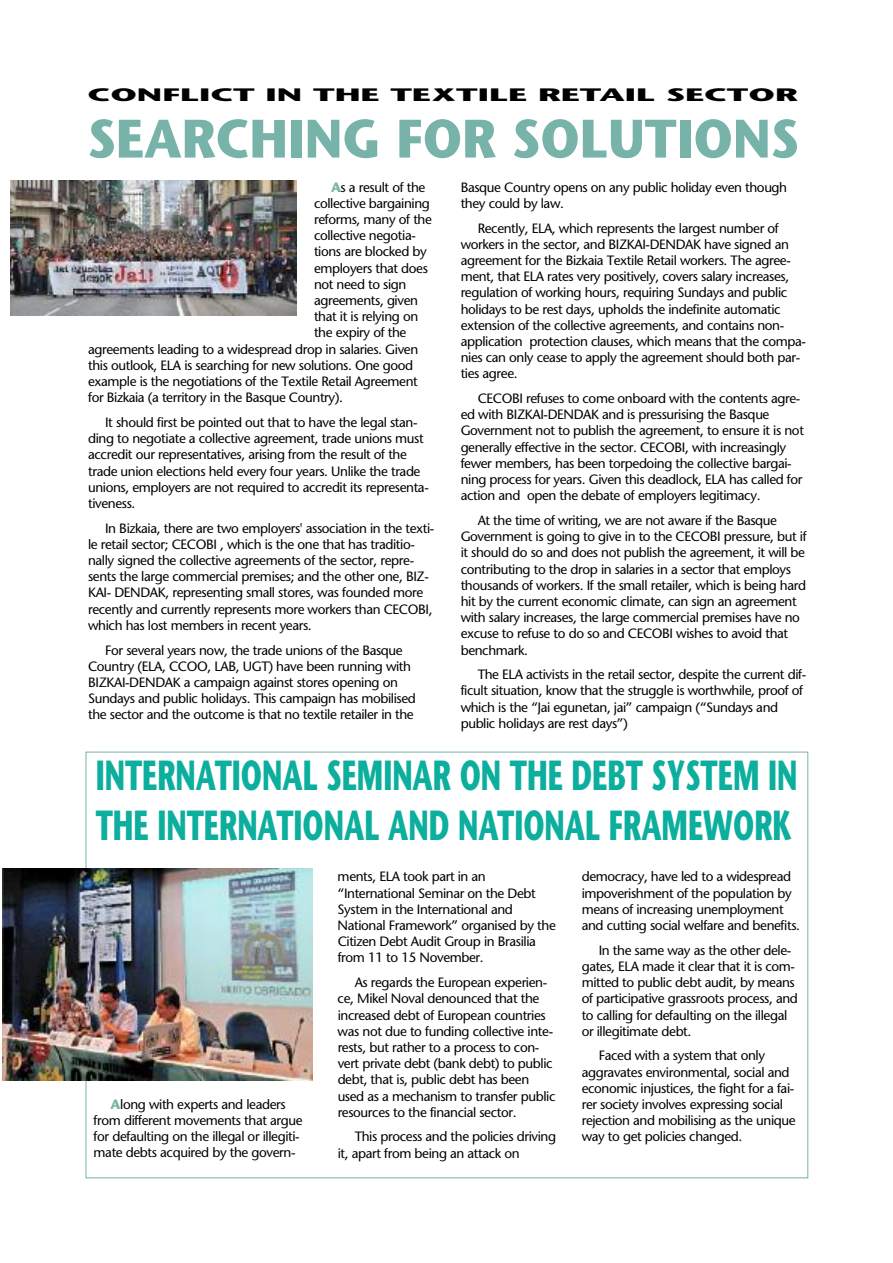
<style>
.page{position:relative;width:893px;height:1263px;background:#fff}
.page>*{position:absolute;margin:0;border:0;box-sizing:border-box;transform-origin:0 0}
.t1{font:700 54px "Stone Sans";color:#78b3aa;scale:.94 1}
.t2{font:700 42px/50.4px "Stone Sans";color:#0cae9d;scale:.65 1}
.t3{font:700 18px "Stone Sans";color:#000;scale:1.9 1}
.t4{font:13.5px/16.2px "Stone Sans";letter-spacing:-.03em;color:#000}
.s1{font-weight:700;color:#78b3aa}
</style>
<div class="page">
<img style="left:2px;top:868px;width:310px;height:213px">
<img style="left:10px;top:181px;width:286px;height:134px">
<h3 class="t3" style="left:88px;top:88px;width:375px">CONFLICT IN THE TEXTILE RETAIL SECTOR</h3>
<h1 class="t1" style="left:88px;top:118px;width:758px">SEARCHING FOR SOLUTIONS</h1>
<p class="t4" style="left:331px;top:180px;width:96px"><span class="s1">A</span>s a result of the</p>
<p class="t4" style="left:314px;top:196px;width:117px">collective bargaining</p>
<p class="t4" style="left:314px;top:213px;width:119px">reforms, many of the</p>
<p class="t4" style="left:314px;top:229px;width:103px">collective negotia-</p>
<p class="t4" style="left:314px;top:245px;width:114px">tions are blocked by</p>
<p class="t4" style="left:314px;top:261px;width:115px">employers that does</p>
<p class="t4" style="left:314px;top:277px;width:94px">not need to sign</p>
<p class="t4" style="left:314px;top:294px;width:106px">agreements, given</p>
<p class="t4" style="left:314px;top:310px;width:106px">that it is relying on</p>
<p class="t4" style="left:314px;top:326px;width:94px">the expiry of the</p>
<p class="t4" style="left:88px;top:342px;width:332px">agreements leading to a widespread drop in salaries. Given</p>
<p class="t4" style="left:88px;top:358px;width:327px">this outlook, ELA is searching for new solutions. One good</p>
<p class="t4" style="left:88px;top:375px;width:331px">example is the negotiations of the Textile Retail Agreement</p>
<p class="t4" style="left:88px;top:391px;width:256px">for Bizkaia (a territory in the Basque Country).</p>
<p class="t4" style="left:88px;top:415px;width:342px;text-indent:17px">It should first be pointed out that to have the legal stan&shy;ding to negotiate a collective agreement, trade unions must accredit our representatives, arising from the result of the trade union elections held every four years. Unlike the trade unions, employers are not required to accredit its representa&shy;tiveness.</p>
<p class="t4" style="left:88px;top:521px;width:348px;text-indent:17px">In Bizkaia, there are two employers' association in the texti&shy;le retail sector; CECOBI , which is the one that has traditio&shy;nally signed the collective agreements of the sector, repre&shy;sents the large commercial premises; and the other one, BIZ-KAI- DENDAK, representing small stores, was founded more recently and currently represents more workers than CECOBI, which has lost members in recent years.</p>
<p class="t4" style="left:88px;top:643px;width:329px;text-indent:17px">For several years now, the trade unions of the Basque Country (ELA, CCOO, LAB, UGT) have been running with BIZKAI-DENDAK a campaign against stores opening on Sundays and public holidays. This campaign has mobilised the sector and the outcome is that no textile retailer in the</p>
<p class="t4" style="left:461px;top:180px;width:328px">Basque Country opens on any public holiday even though they could by law.</p>
<p class="t4" style="left:461px;top:221px;width:347px;text-indent:17px">Recently, ELA, which represents the largest number of workers in the sector, and BIZKAI-DENDAK have signed an agreement for the Bizkaia Textile Retail workers. The agree&shy;ment, that ELA rates very positively, covers salary increases, regulation of working hours, requiring Sundays and public holidays to be rest days, upholds the indefinite automatic extension of the collective agreements, and contains non&shy;application protection clauses, which means that the compa&shy;nies can only cease to apply the agreement should both par&shy;ties agree.</p>
<p class="t4" style="left:461px;top:392px;width:345px;text-indent:17px">CECOBI refuses to come onboard with the contents agre&shy;ed with BIZKAI-DENDAK and is pressurising the Basque Government not to publish the agreement, to ensure it is not generally effective in the sector. CECOBI, with increasingly fewer members, has been torpedoing the collective bargai&shy;ning process for years. Given this deadlock, ELA has called for action and open the debate of employers legitimacy.</p>
<p class="t4" style="left:461px;top:514px;width:347px;text-indent:17px">At the time of writing, we are not aware if the Basque Government is going to give in to the CECOBI pressure, but if it should do so and does not publish the agreement, it will be contributing to the drop in salaries in a sector that employs thousands of workers. If the small retailer, which is being hard hit by the current economic climate, can sign an agreement with salary increases, the large commercial premises have no excuse to refuse to do so and CECOBI wishes to avoid that benchmark.</p>
<p class="t4" style="left:461px;top:668px;width:347px;text-indent:17px">The ELA activists in the retail sector, despite the current dif&shy;ficult situation, know that the struggle is worthwhile, proof of which is the “Jai egunetan, jai” campaign (“Sundays and public holidays are rest days”)</p>
<h2 class="t2" style="left:96px;top:755px;width:1081px">INTERNATIONAL SEMINAR ON THE DEBT SYSTEM IN<br>THE INTERNATIONAL AND NATIONAL FRAMEWORK</h2>
<p class="t4" style="left:94px;top:1097px;width:210px;text-align:center"><span class="s1">A</span>long with experts and leaders<br>from different movements that argue for defaulting on the illegal or illegiti&shy;mate debts acquired by the govern-</p>
<p class="t4" style="left:338px;top:870px;width:220px">ments, ELA took part in an “International Seminar on the Debt<br>System in the International and<br>National Framework” organised by the<br>Citizen Debt Audit Group in Brasilia from 11 to 15 November.</p>
<p class="t4" style="left:338px;top:976px;width:219px;text-indent:17px">As regards the European experien&shy;ce, Mikel Noval denounced that the increased debt of European countries was not due to funding collective inte&shy;rests, but rather to a process to con&shy;vert private debt (bank debt) to public debt, that is, public debt has been used as a mechanism to transfer public resources to the financial sector.</p>
<p class="t4" style="left:338px;top:1130px;width:220px;text-indent:17px">This process and the policies driving it, apart from being an attack on</p>
<p class="t4" style="left:582px;top:870px;width:220px">democracy, have led to a widespread impoverishment of the population by means of increasing unemployment and cutting social welfare and benefits.</p>
<p class="t4" style="left:582px;top:943px;width:218px;text-indent:17px">In the same way as the other dele&shy;gates, ELA made it clear that it is com&shy;mitted to public debt audit, by means of participative grassroots process, and to calling for defaulting on the illegal or illegitimate debt.</p>
<p class="t4" style="left:582px;top:1049px;width:215px;text-indent:17px">Faced with a system that only aggravates environmental, social and economic injustices, the fight for a fai&shy;rer society involves expressing social rejection and mobilising as the unique way to get policies changed.</p>
</div>
